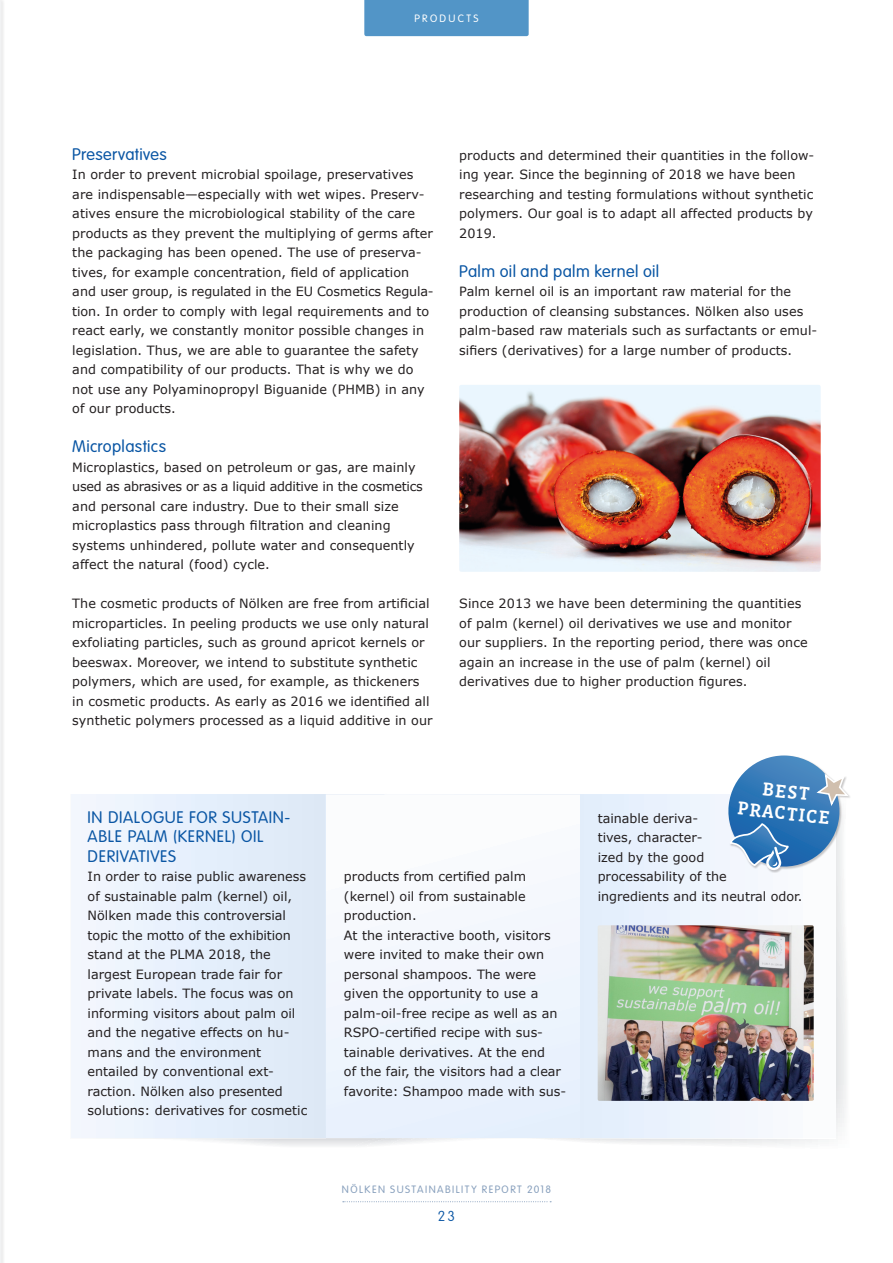
<style>
.page{position:relative;width:893px;height:1263px;background:#fff}
.page>*{position:absolute;margin:0;border:0;box-sizing:border-box;transform-origin:0 0}
.t1{font:500 18.9px/21.5px "Vista Slab OT";color:#fff;text-align:center}
.t2{font:300 16.5px/19.5px "VAG Rounded";letter-spacing:.025em;color:#0a56a4}
.t3{font:100 14.25px "VAG Rounded";color:#0a56a4}
.t4{font:12.75px/19.5px "Verdana";letter-spacing:.005em;color:#231f20}
.t5{font:300 10.5px "VAG Rounded";letter-spacing:.135em;color:#88a0bd}
.t6{font:300 10.5px "VAG Rounded";letter-spacing:.22em;color:#fff}
</style>
<div class="page">
<div style="left:364px;top:0;width:165px;height:36px;background:#5295c7"></div>
<img style="left:459px;top:385px;width:362px;height:187px">
<svg style="left:150px;top:1138px;width:229px;height:8px"></svg>
<svg style="left:379px;top:873px;width:467px;height:272px"></svg>
<div style="left:71px;top:794px;width:255px;height:344px;background:linear-gradient(to right,#f3f7ff,#dbe8f7)"></div>
<svg style="left:326px;top:794px;width:255px;height:344px"></svg>
<div style="left:581px;top:794px;width:254px;height:344px;background:linear-gradient(to right,#e1edfc,#fdfcfd)"></div>
<div style="left:728px;top:755px;width:123px;height:118px;background:#231f20;opacity:.25"></div>
<svg style="left:725px;top:755px;width:126px;height:115px"></svg>
<img style="left:598px;top:925px;width:216px;height:176px">
<svg style="left:343px;top:1201px;width:208px;height:1px"></svg>
<div style="left:0;top:0;width:5px;height:1263px;background:#efefef"></div>
<p class="t6" style="left:415px;top:13px;width:65px">PRODUCTS</p>
<p class="t2" style="left:72px;top:145px;width:96px">Preservatives</p>
<p class="t4" style="left:72px;top:165px;width:363px">In order to prevent microbial spoilage, preservatives are indispensable—especially with wet wipes. Preserv&shy;atives ensure the microbiological stability of the care products as they prevent the multiplying of germs after the packaging has been opened. The use of preserva&shy;tives, for example concentration, field of application and user group, is regulated in the EU Cosmetics Regula&shy;tion. In order to comply with legal requirements and to react early, we constantly monitor possible changes in legislation. Thus, we are able to guarantee the safety and compatibility of our products. That is why we do not use any Polyaminopropyl Biguanide (PHMB) in any of our products.</p>
<p class="t2" style="left:72px;top:437px;width:95px">Microplastics</p>
<p class="t4" style="left:72px;top:458px;width:352px">Microplastics, based on petroleum or gas, are mainly used as abrasives or as a liquid additive in the cosmetics and personal care industry. Due to their small size microplastics pass through filtration and cleaning systems unhindered, pollute water and consequently affect the natural (food) cycle.</p>
<p class="t4" style="left:72px;top:594px;width:362px">The cosmetic products of Nölken are free from artificial microparticles. In peeling products we use only natural exfoliating particles, such as ground apricot kernels or beeswax. Moreover, we intend to substitute synthetic polymers, which are used, for example, as thickeners in cosmetic products. As early as 2016 we identified all synthetic polymers processed as a liquid additive in our</p>
<p class="t4" style="left:459px;top:146px;width:357px">products and determined their quantities in the follow&shy;ing year. Since the beginning of 2018 we have been researching and testing formulations without synthetic polymers. Our goal is to adapt all affected products by 2019.</p>
<p class="t2" style="left:459px;top:262px;width:202px">Palm oil and palm kernel oil</p>
<p class="t4" style="left:459px;top:282px;width:360px">Palm kernel oil is an important raw material for the production of cleansing substances. Nölken also uses palm-based raw materials such as surfactants or emul&shy;sifiers (derivatives) for a large number of products.</p>
<p class="t4" style="left:459px;top:594px;width:350px">Since 2013 we have been determining the quantities of palm (kernel) oil derivatives we use and monitor our suppliers. In the reporting period, there was once again an increase in the use of palm (kernel) oil derivatives due to higher production figures.</p>
<p class="t2" style="left:88px;top:808px;width:204px">IN DIALOGUE FOR SUSTAIN-<br>ABLE PALM (KERNEL) OIL<br>DERIVATIVES</p>
<p class="t4" style="left:88px;top:867px;width:221px">In order to raise public awareness of sustainable palm (kernel) oil,<br>Nölken made this controversial topic the motto of the exhibition stand at the PLMA 2018, the largest European trade fair for private labels. The focus was on informing visitors about palm oil and the negative effects on hu&shy;mans and the environment entailed by conventional ext&shy;raction. Nölken also presented solutions: derivatives for cosmetic</p>
<p class="t4" style="left:344px;top:867px;width:224px">products from certified palm (kernel) oil from sustainable production.<br>At the interactive booth, visitors were invited to make their own personal shampoos. The were given the opportunity to use a palm-oil-free recipe as well as an<br>RSPO-certified recipe with sus&shy;tainable derivatives. At the end<br>of the fair, the visitors had a clear favorite: Shampoo made with sus-</p>
<p class="t5" style="left:342px;top:1183px;width:211px">NÖLKEN SUSTAINABILITY REPORT 2018</p>
<p class="t3" style="left:438px;top:1207px;width:19px">23</p>
<h1 class="t1" style="left:741px;top:776px;width:95px;rotate:6deg">BEST<br>PRACTICE</h1>
<p class="t4" style="left:598px;top:808px;width:206px">tainable deriva-<br>tives, character-<br>ized by the good<br>processability of the<br>ingredients and its neutral odor.</p>
</div>
